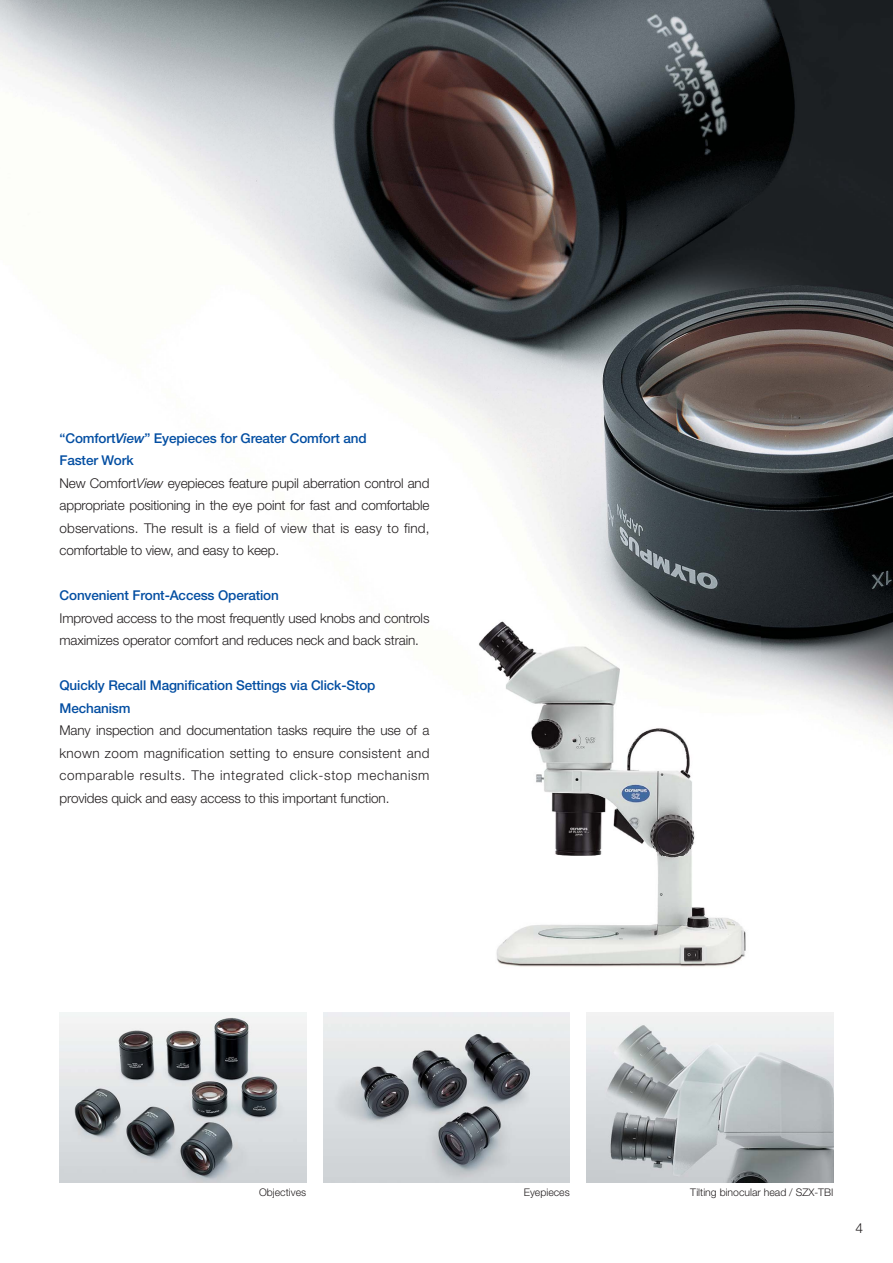
<style>
.page{position:relative;width:893px;height:1263px;background:#fff}
.page>*{position:absolute;margin:0;border:0;box-sizing:border-box;transform-origin:0 0}
.t1{font:300 13.8px "Helvetica Neue LT Std";color:#231f20}
.t2{font:300 13.5px/22.5px "Helvetica Neue LT Std";letter-spacing:-.01em;color:#231f20}
.t3{font:500 13.5px/22.5px "Helvetica Neue LT Std";letter-spacing:-.01em;color:#034ea2}
.t4{font:300 10.5px "Helvetica Neue LT Std";color:#231f20}
.s1{font-weight:500;color:#034ea2}
.s2{font-weight:500;font-style:italic;color:#034ea2}
.s3{font-style:italic}
</style>
<div class="page">
<img style="left:0;top:0;width:893px;height:730px">
<img style="left:472px;top:610px;width:288px;height:357px">
<img style="left:60px;top:1012px;width:246px;height:170px">
<img style="left:323px;top:1012px;width:247px;height:170px">
<img style="left:587px;top:1012px;width:246px;height:170px">
<p class="t2" style="left:60px;top:428px;width:371px"><span class="s1">“Comfort</span><span class="s2">View</span><span class="s1">” Eyepieces for Greater Comfort and<br>Faster Work<br></span>New Comfort<span class="s3">View</span> eyepieces feature pupil aberration control and appropriate positioning in the eye point for fast and comfortable observations. The result is a field of view that is easy to find, comfortable to view, and easy to keep.</p>
<p class="t3" style="left:60px;top:586px;width:221px">Convenient Front-Access Operation</p>
<p class="t2" style="left:60px;top:608px;width:371px">Improved access to the most frequently used knobs and controls maximizes operator comfort and reduces neck and back strain.</p>
<p class="t3" style="left:60px;top:676px;width:318px">Quickly Recall Magnification Settings via Click-Stop<br>Mechanism</p>
<p class="t2" style="left:60px;top:721px;width:371px;text-align:justify">Many inspection and documentation tasks require the use of a known zoom magnification setting to ensure consistent and comparable results. The integrated click-stop mechanism provides quick and easy access to this important function.</p>
<p class="t4" style="left:259px;top:1188px;width:49px">Objectives</p>
<p class="t4" style="left:524px;top:1188px;width:47px">Eyepieces</p>
<p class="t4" style="left:690px;top:1188px;width:145px">Tilting binocular head / SZX-TBI</p>
<p class="t1" style="left:855px;top:1223px;width:9px">4</p>
</div>
